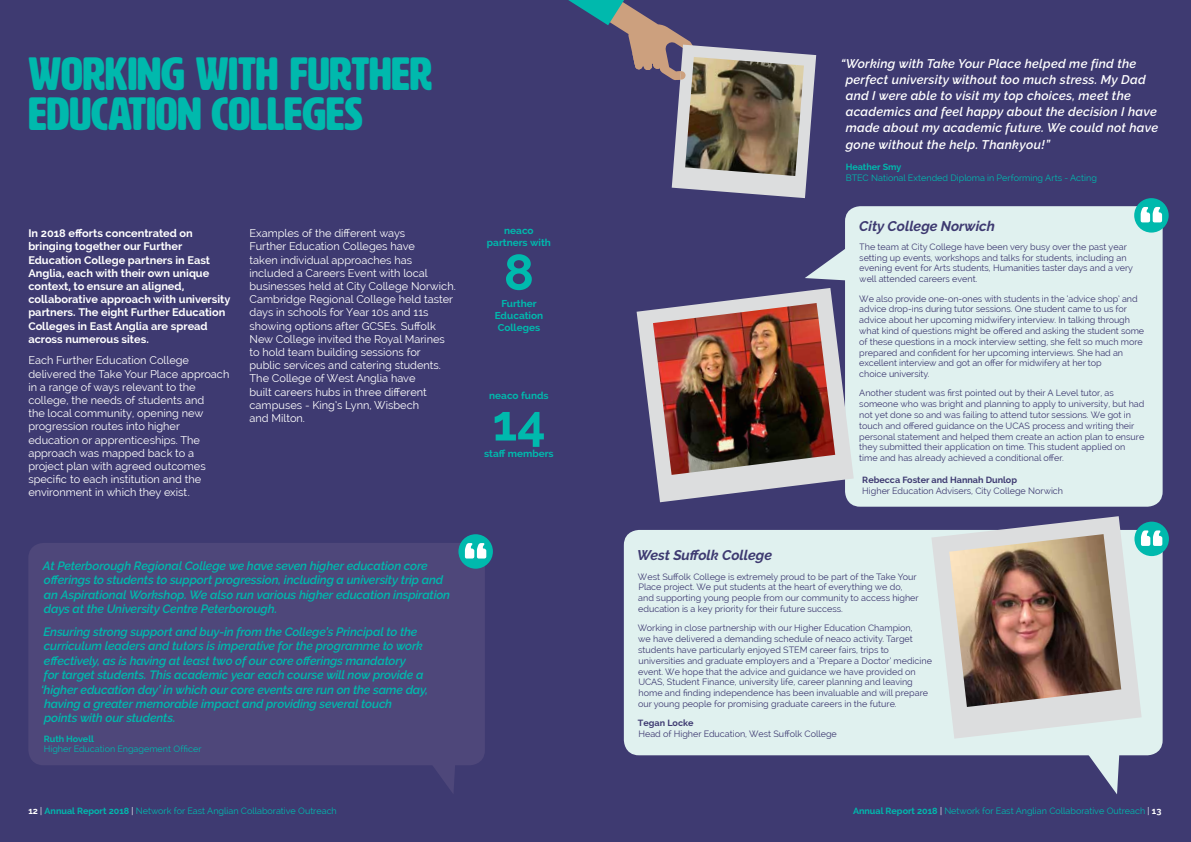
<style>
.page{position:relative;width:1191px;height:842px;background:#3e3a71}
.page>*{position:absolute;margin:0;border:0;box-sizing:border-box;transform-origin:0 0}
.t1{font:700 50px "Raleway";color:#00b9ad}
.t2{font:46px/40.4px "HWT Artz";color:#00b9ad}
.t3{font:italic 700 14px "Raleway";color:#3e3a71}
.t4{font:italic 600 12.5px/16.2px "Raleway";letter-spacing:.02em;color:#fff}
.t5{font:italic 600 12px/14.4px "Raleway";letter-spacing:-.01em;color:#00b9ad}
.t6{font:11px/13.2px "Raleway";color:#fff}
.t7{font:700 11px/13.2px "Raleway";color:#fff}
.t8{font:700 10px/12px "Raleway";color:#00b9ad;text-align:center}
.t9{font:9px/10.8px "Raleway";color:#3e3a71}
.t10{font:9px "Raleway";color:#00b9ad}
.t11{font:700 9px "Raleway";color:#3e3a71}
.t12{font:700 9px "Raleway";letter-spacing:-.005em;color:#00b9ad}
.s1{font-weight:700;color:#fff}
.s2{color:#fff}
.s3{font-weight:700}
</style>
<div class="page">
<div style="left:624px;top:530px;width:538px;height:225px;background:#e0f1ef;border-radius:15px"></div>
<svg style="left:931px;top:516px;width:210px;height:223px;fill:#dcddde"></svg>
<img style="left:949px;top:534px;width:172px;height:173px">
<div style="left:1134px;top:522px;width:35px;height:34px;background:#00b9ad;border-radius:50%"></div>
<svg style="left:1141px;top:530px;width:21px;height:16px"></svg>
<div style="left:845px;top:206px;width:317px;height:301px;background:#e0f1ef;border-radius:15px"></div>
<div style="left:1134px;top:198px;width:34px;height:35px;background:#00b9ad;border-radius:50%"></div>
<svg style="left:1140px;top:207px;width:22px;height:15px"></svg>
<div style="left:28px;top:543px;width:457px;height:222px;background:#4e477a;border-radius:15px"></div>
<div style="left:458px;top:534px;width:35px;height:35px;background:#00b9ad;border-radius:50%"></div>
<svg style="left:465px;top:543px;width:21px;height:15px"></svg>
<svg style="left:433px;top:765px;width:22px;height:28px"></svg>
<svg style="left:1077px;top:755px;width:43px;height:39px"></svg>
<svg style="left:805px;top:249px;width:40px;height:32px"></svg>
<svg style="left:636px;top:288px;width:217px;height:214px"></svg>
<img style="left:653px;top:303px;width:182px;height:172px">
<svg style="left:568px;top:0;width:248px;height:198px"></svg>
<h2 class="t2" style="left:28px;top:54px;width:405px">WORKING WITH FURTHER<br>EDUCATION COLLEGES</h2>
<p class="t7" style="left:28px;top:227px;width:203px">In 2018 efforts concentrated on bringing together our Further Education College partners in East Anglia, each with their own unique context, to ensure an aligned, collaborative approach with university partners. The eight Further Education Colleges in East Anglia are spread across numerous sites.</p>
<p class="t6" style="left:28px;top:354px;width:202px">Each Further Education College delivered the Take Your Place approach in a range of ways relevant to the college, the needs of students and<br>the local community, opening new progression routes into higher education or apprenticeships. The approach was mapped back to a project plan with agreed outcomes specific to each institution and the environment in which they exist.</p>
<p class="t6" style="left:249px;top:227px;width:208px">Examples of the different ways<br>Further Education Colleges have<br>taken individual approaches has included a Careers Event with local businesses held at City College Norwich.<br>Cambridge Regional College held taster days in schools for Year 10s and 11s showing options after GCSEs. Suffolk New College invited the Royal Marines to hold team building sessions for<br>public services and catering students.<br>The College of West Anglia have<br>built careers hubs in three different campuses - King’s Lynn, Wisbech<br>and Milton.</p>
<p class="t5" style="left:43px;top:558px;width:409px">At Peterborough Regional College we have seven higher education core offerings to students to support progression, including a university trip and an Aspirational Workshop. We also run various higher education inspiration days at the University Centre Peterborough.</p>
<p class="t5" style="left:41px;top:624px;width:389px">Ensuring strong support and buy-in from the College’s Principal to the curriculum leaders and tutors is imperative for the programme to work effectively, as is having at least two of our core offerings mandatory<br>for target students. This academic year each course will now provide a ‘higher education day’ in which our core events are run on the same day, having a greater memorable impact and providing several touch<br>points with our students.</p>
<p class="t12" style="left:44px;top:733px;width:52px">Ruth Hovell</p>
<p class="t10" style="left:44px;top:744px;width:159px">Higher Education Engagement Officer</p>
<p class="t8" style="left:487px;top:225px;width:65px">neaco partners with</p>
<h1 class="t1" style="left:504px;top:244px;width:32px">8</h1>
<p class="t8" style="left:495px;top:297px;width:50px">Further<br>Education<br>Colleges</p>
<p class="t8" style="left:489px;top:389px;width:61px">neaco funds</p>
<h1 class="t1" style="left:492px;top:394px;width:54px">14</h1>
<p class="t8" style="left:484px;top:447px;width:71px">staff members</p>
<p class="t4" style="left:845px;top:56px;width:314px;text-indent:-5px">“Working with Take Your Place helped me find the perfect university without too much stress. My Dad and I were able to visit my top choices, meet the academics and feel happy about the decision I have made about my academic future. We could not have gone without the help. Thankyou!”</p>
<p class="t12" style="left:845px;top:162px;width:57px">Heather Smy</p>
<p class="t10" style="left:845px;top:172px;width:253px">BTEC National Extended Diploma in Performing Arts - Acting</p>
<h3 class="t3" style="left:859px;top:217px;width:137px">City College Norwich</h3>
<p class="t9" style="left:859px;top:241px;width:275px">The team at City College have been very busy over the past year setting up events, workshops and talks for students, including an evening event for Arts students, Humanities taster days and a very well attended careers event.</p>
<p class="t9" style="left:859px;top:293px;width:286px">We also provide one-on-ones with students in the ‘advice shop’ and advice drop-ins during tutor sessions. One student came to us for advice about her upcoming midwifery interview. In talking through what kind of questions might be offered and asking the student some of these questions in a mock interview setting, she felt so much more prepared and confident for her upcoming interviews. She had an excellent interview and got an offer for midwifery at her top<br>choice university.</p>
<p class="t9" style="left:859px;top:388px;width:287px">Another student was first pointed out by their A Level tutor, as someone who was bright and planning to apply to university, but had not yet done so and was failing to attend tutor sessions. We got in touch and offered guidance on the UCAS process and writing their personal statement and helped them create an action plan to ensure they submitted their application on time. This student applied on time and has already achieved a conditional offer.</p>
<p class="t11" style="left:862px;top:475px;width:156px">Rebecca Foster and Hannah Dunlop</p>
<p class="t9" style="left:862px;top:485px;width:202px">Higher Education Advisers, City College Norwich</p>
<h3 class="t3" style="left:637px;top:547px;width:136px">West Suffolk College</h3>
<p class="t9" style="left:638px;top:571px;width:282px">West Suffolk College is extremely proud to be part of the Take Your Place project. We put students at the heart of everything we do, and supporting young people from our community to access higher education is a key priority for their future success.</p>
<p class="t9" style="left:638px;top:623px;width:295px">Working in close partnership with our Higher Education Champion,<br>we have delivered a demanding schedule of neaco activity. Target students have particularly enjoyed STEM career fairs, trips to universities and graduate employers and a ‘Prepare a Doctor’ medicine event. We hope that the advice and guidance we have provided on UCAS, Student Finance, university life, career planning and leaving home and finding independence has been invaluable and will prepare our young people for promising graduate careers in the future.</p>
<p class="t11" style="left:638px;top:718px;width:57px">Tegan Locke</p>
<p class="t9" style="left:638px;top:728px;width:200px">Head of Higher Education, West Suffolk College</p>
<p class="t10" style="left:28px;top:805px;width:310px"><span class="s1">12</span> <span class="s2">|</span> <span class="s3">Annual Report 2018</span> <span class="s2">|</span> Network for East Anglian Collaborative Outreach</p>
<p class="t10" style="left:853px;top:805px;width:310px"><span class="s3">Annual Report 2018</span> <span class="s2">|</span> Network for East Anglian Collaborative Outreach <span class="s2">|</span> <span class="s1">13</span></p>
</div>
